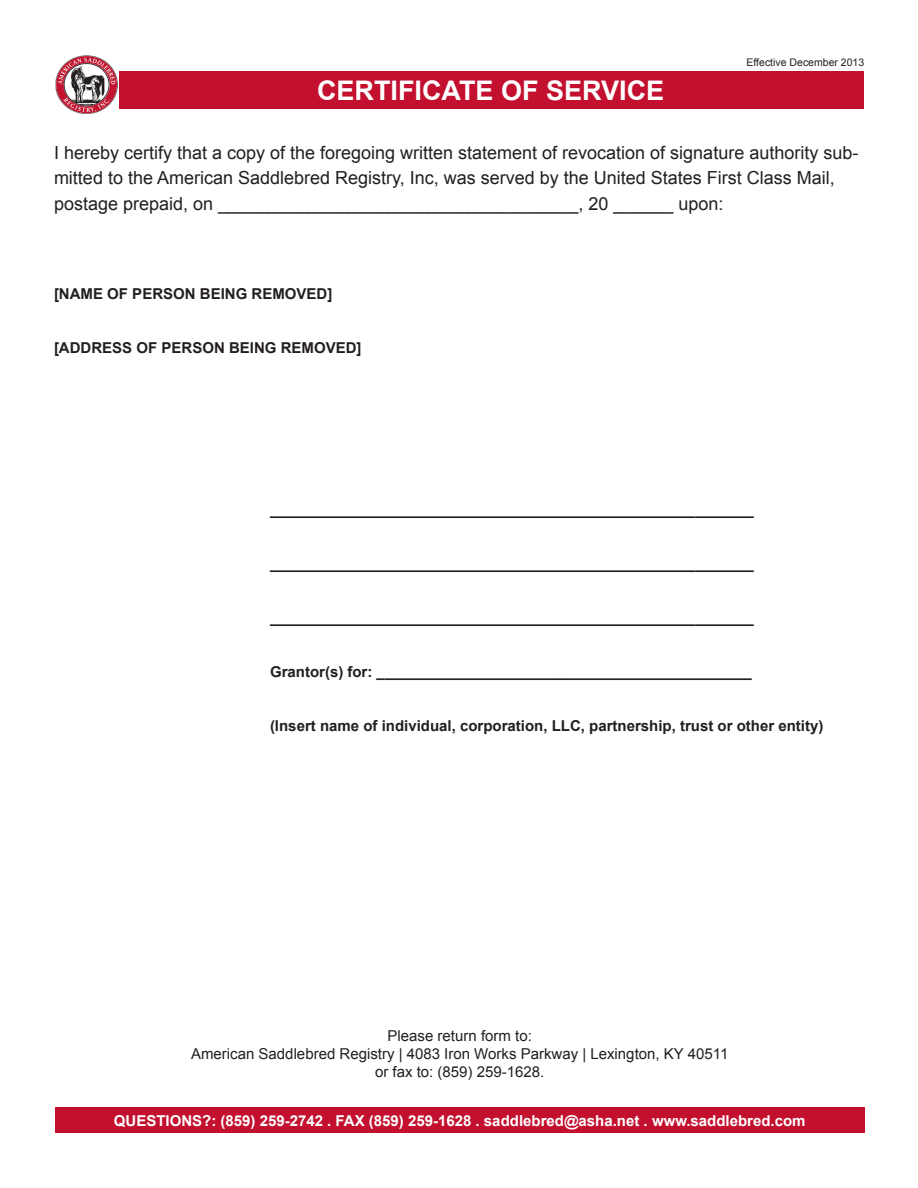
<style>
.page{position:relative;width:918px;height:1188px;background:#fff}
.page>*{position:absolute;margin:0;border:0;box-sizing:border-box;transform-origin:0 0}
.t1{font:700 27px "Arial";color:#fff}
.t2{font:18px/25.5px "Arial";color:#231f20}
.t3{font:700 15px "Arial";color:#231f20}
.t4{font:15px "Arial";color:#231f20}
.t5{font:700 15px "Arial";color:#fff}
.t6{font:10.5px "Arial";color:#231f20}
</style>
<div class="page">
<div style="left:55px;top:1108px;width:810px;height:25px;background:#c3102f"></div>
<div style="left:119px;top:71px;width:745px;height:38px;background:#c3102f"></div>
<img style="left:55px;top:55px;width:63px;height:59px">
<p class="t1" style="left:317px;top:72px;width:349px">CERTIFICATE OF SERVICE</p>
<p class="t6" style="left:747px;top:56px;width:119px">Effective December 2013</p>
<p class="t2" style="left:54px;top:140px;width:806px">I hereby certify that a copy of the foregoing written statement of revocation of signature authority sub&shy;mitted to the American Saddlebred Registry, Inc, was served by the United States First Class Mail, postage prepaid, on ____________________________________, 20 ______ upon:</p>
<p class="t3" style="left:54px;top:284px;width:280px">[NAME OF PERSON BEING REMOVED]</p>
<p class="t3" style="left:54px;top:338px;width:309px">[ADDRESS OF PERSON BEING REMOVED]</p>
<p class="t3" style="left:270px;top:500px;width:485px">__________________________________________________________</p>
<p class="t3" style="left:270px;top:554px;width:485px">__________________________________________________________</p>
<p class="t3" style="left:270px;top:608px;width:485px">__________________________________________________________</p>
<p class="t3" style="left:270px;top:662px;width:483px">Grantor(s) for: _____________________________________________</p>
<p class="t3" style="left:270px;top:716px;width:555px">(Insert name of individual, corporation, LLC, partnership, trust or other entity)</p>
<p class="t4" style="left:388px;top:1025px;width:146px">Please return form to:</p>
<p class="t4" style="left:191px;top:1043px;width:539px">American Saddlebred Registry | 4083 Iron Works Parkway | Lexington, KY 40511</p>
<p class="t4" style="left:375px;top:1061px;width:171px">or fax to: (859) 259-1628.</p>
<p class="t5" style="left:114px;top:1111px;width:693px">QUESTIONS?: (859) 259-2742 . FAX (859) 259-1628 . saddlebred@asha.net . www.saddlebred.com</p>
</div>
